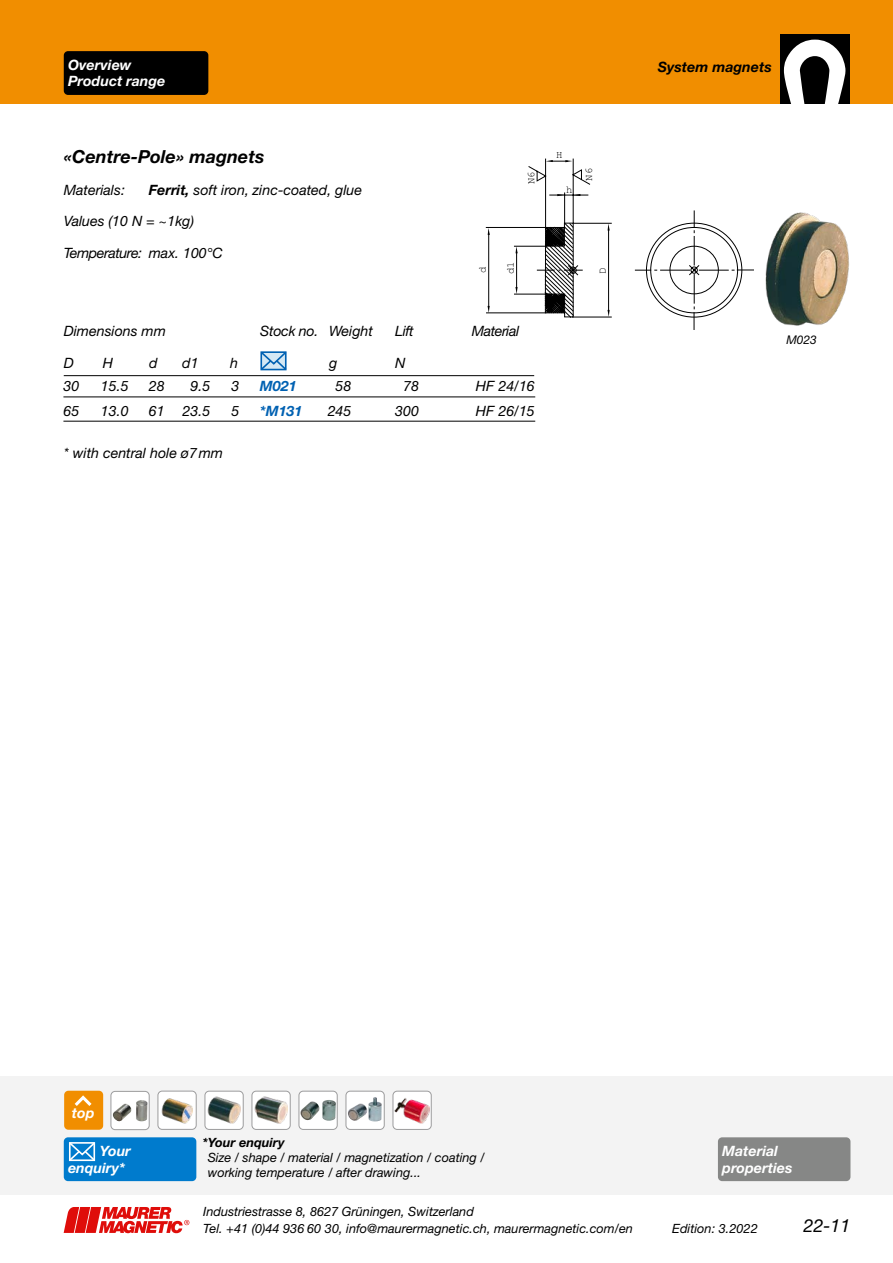
<style>
.page{position:relative;width:893px;height:1263px;background:#fff}
.page>*{position:absolute;margin:0;border:0;box-sizing:border-box;transform-origin:0 0}
._2_Titel{font:italic 700 18px "Helvetica Neue LT Pro";color:#000}
.t1{font:italic 18px "Helvetica Neue LT Pro";color:#000}
.Tab__Sägebl{font:italic 14.25px "Helvetica Neue LT Pro";color:#000}
.Text{font:italic 14.25px "Helvetica Neue LT Pro";color:#000}
.Tab__Sägebl-2{font:italic 700 14.25px/16.5px "Helvetica Neue LT Pro";color:#fff}
._2_Titel__BZ{font:italic 700 14.25px/16.5px "Helvetica Neue LT Pro";color:#fff}
.Text__BZ{font:italic 14.25px "Helvetica Neue LT Pro";letter-spacing:-.03em;color:#000}
.Tab__Sägebl-3{font:italic 14.25px "Helvetica Neue LT Pro";letter-spacing:-.02em;color:#000}
.Einzug{font:italic 700 14.25px "Helvetica Neue LT Pro";color:#000}
.Tab__Sägebl-4{font:italic 700 14.25px "Helvetica Neue LT Pro";color:#0061b2}
.Tab__Sägebl-5{font:italic 14.25px "Helvetica Neue LT Pro";letter-spacing:-.03em;color:#000}
._2_Titel-2{font:italic 12.75px/15px "Helvetica Neue LT Pro";color:#000}
.Bildlegende{font:italic 12px "Helvetica Neue LT Pro";color:#000}
.t2{font:100 10.5px "Helvetica Neue";color:#000}
.s1{font-weight:700}
.s2{color:#fff}
</style>
<div class="page">
<div style="left:0;top:0;width:893px;height:104px;background:#f18e00"></div>
<div style="left:780px;top:34px;width:70px;height:70px;background:#000"></div>
<svg style="left:784px;top:40px;width:61px;height:64px"></svg>
<svg style="left:64px;top:1207px;width:125px;height:26px"></svg>
<img style="left:765px;top:212px;width:84px;height:114px">
<svg style="left:486px;top:159px;width:268px;height:171px"></svg>
<svg style="left:260px;top:351px;width:27px;height:20px"></svg>
<div style="left:0;top:1077px;width:893px;height:118px;background:#f3f3f3"></div>
<div style="left:64px;top:1091px;width:39px;height:39px;background:#f18e00;border-radius:4px"></div>
<svg style="left:75px;top:1095px;width:17px;height:11px"></svg>
<div style="left:299px;top:1091px;width:38px;height:38px;background:#fff;border-radius:4px"></div>
<img style="left:301px;top:1100px;width:35px;height:21px">
<div style="left:299px;top:1091px;width:39px;height:39px;border:1px solid #9c9c9d;border-radius:4px"></div>
<div style="left:252px;top:1091px;width:38px;height:38px;background:#fff;border-radius:4px"></div>
<img style="left:255px;top:1097px;width:32px;height:27px">
<div style="left:252px;top:1091px;width:39px;height:39px;border:1px solid #9c9c9d;border-radius:4px"></div>
<div style="left:393px;top:1091px;width:38px;height:38px;background:#fff;border-radius:4px"></div>
<img style="left:395px;top:1098px;width:34px;height:25px">
<div style="left:393px;top:1091px;width:39px;height:39px;border:1px solid #9c9c9d;border-radius:4px"></div>
<div style="left:205px;top:1091px;width:38px;height:38px;background:#fff;border-radius:4px"></div>
<img style="left:208px;top:1097px;width:32px;height:27px">
<div style="left:205px;top:1091px;width:39px;height:39px;border:1px solid #9c9c9d;border-radius:4px"></div>
<div style="left:158px;top:1091px;width:38px;height:38px;background:#fff;border-radius:4px"></div>
<img style="left:162px;top:1098px;width:31px;height:25px">
<div style="left:158px;top:1091px;width:39px;height:39px;border:1px solid #9c9c9d;border-radius:4px"></div>
<div style="left:346px;top:1091px;width:38px;height:38px;background:#fff;border-radius:4px"></div>
<img style="left:348px;top:1097px;width:34px;height:24px">
<div style="left:346px;top:1091px;width:39px;height:39px;border:1px solid #9c9c9d;border-radius:4px"></div>
<div style="left:111px;top:1091px;width:38px;height:39px;background:#fff;border-radius:4px"></div>
<img style="left:113px;top:1100px;width:35px;height:21px">
<div style="left:111px;top:1091px;width:39px;height:39px;border:1px solid #9c9c9d;border-radius:4px"></div>
<hr style="left:63px;top:397px;width:472px;height:1px;background:#000">
<hr style="left:63px;top:421px;width:472px;height:1px;background:#000">
<hr style="left:64px;top:375px;width:470px;height:1px;background:#000">
<div style="left:64px;top:51px;width:144px;height:44px;background:#000;border-radius:4px"></div>
<div style="left:718px;top:1137px;width:132px;height:44px;background:#868786;border-radius:4px"></div>
<div style="left:64px;top:1137px;width:132px;height:44px;background:#007bcd;border-radius:4px"></div>
<svg style="left:69px;top:1142px;width:27px;height:20px"></svg>
<p class="_2_Titel__BZ" style="left:68px;top:56px;width:99px">Overview<br>Product range</p>
<p class="_2_Titel" style="left:64px;top:145px;width:202px">«Centre-Pole» magnets</p>
<p class="Text" style="left:64px;top:181px;width:63px">Materials:</p>
<p class="Text" style="left:149px;top:181px;width:215px"><span class="s1">Ferrit,</span> soft iron, zinc-coated, glue</p>
<p class="Tab__Sägebl" style="left:64px;top:212px;width:132px">Values (10 N = ~1kg)</p>
<p class="Text__BZ" style="left:64px;top:244px;width:161px">Temperature: max. 100°C</p>
<p class="t2" style="left:525px;top:184px;width:14px;rotate:-90deg">N6</p>
<p class="t2" style="left:556px;top:149px;width:8px">H</p>
<p class="t2" style="left:566px;top:183px;width:8px">h</p>
<p class="t2" style="left:582px;top:181px;width:14px;rotate:-90deg">N6</p>
<p class="t2" style="left:476px;top:273px;width:8px;rotate:-90deg">d</p>
<p class="t2" style="left:504px;top:274px;width:14px;rotate:-90deg">d1</p>
<p class="t2" style="left:596px;top:274px;width:8px;rotate:-90deg">D</p>
<p class="Tab__Sägebl" style="left:64px;top:322px;width:104px">Dimensions mm</p>
<p class="Tab__Sägebl-3" style="left:260px;top:322px;width:114px">Stock no. Weight</p>
<p class="Tab__Sägebl" style="left:395px;top:322px;width:20px">Lift</p>
<p class="Tab__Sägebl-5" style="left:472px;top:322px;width:49px">Material</p>
<p class="Tab__Sägebl" style="left:64px;top:354px;width:12px">D</p>
<p class="Tab__Sägebl" style="left:103px;top:354px;width:12px">H</p>
<p class="Tab__Sägebl" style="left:149px;top:354px;width:10px">d</p>
<p class="Tab__Sägebl" style="left:182px;top:354px;width:18px">d1</p>
<p class="Tab__Sägebl" style="left:230px;top:354px;width:9px">h</p>
<p class="Tab__Sägebl" style="left:329px;top:354px;width:10px">g</p>
<p class="Tab__Sägebl" style="left:395px;top:354px;width:12px">N</p>
<p class="Tab__Sägebl" style="left:63px;top:377px;width:17px">30</p>
<p class="Tab__Sägebl" style="left:101px;top:377px;width:29px">15.5</p>
<p class="Tab__Sägebl" style="left:149px;top:377px;width:17px">28</p>
<p class="Tab__Sägebl" style="left:191px;top:377px;width:21px">9.5</p>
<p class="Tab__Sägebl" style="left:231px;top:377px;width:9px">3</p>
<p class="Tab__Sägebl-4" style="left:260px;top:377px;width:38px">M021</p>
<p class="Tab__Sägebl" style="left:328px;top:377px;width:25px"><span class="s2">0</span>58</p>
<p class="Tab__Sägebl" style="left:395px;top:377px;width:25px"><span class="s2">0</span>78</p>
<p class="Tab__Sägebl" style="left:476px;top:377px;width:60px">HF 24/16</p>
<p class="Tab__Sägebl" style="left:63px;top:402px;width:17px">65</p>
<p class="Tab__Sägebl" style="left:101px;top:402px;width:29px">13.0</p>
<p class="Tab__Sägebl" style="left:149px;top:402px;width:17px">61</p>
<p class="Tab__Sägebl" style="left:183px;top:402px;width:29px">23.5</p>
<p class="Tab__Sägebl" style="left:231px;top:402px;width:9px">5</p>
<p class="Tab__Sägebl-4" style="left:260px;top:402px;width:44px">*M131</p>
<p class="Tab__Sägebl" style="left:328px;top:402px;width:25px">245</p>
<p class="Tab__Sägebl" style="left:395px;top:402px;width:25px">300</p>
<p class="Tab__Sägebl" style="left:476px;top:402px;width:60px">HF 26/15</p>
<p class="Tab__Sägebl" style="left:64px;top:444px;width:161px">* with central hole ø7mm</p>
<p class="Einzug" style="left:658px;top:58px;width:115px">System magnets</p>
<p class="Bildlegende" style="left:786px;top:332px;width:32px">M023</p>
<p class="_2_Titel__BZ" style="left:72px;top:1105px;width:24px">top</p>
<p class="Tab__Sägebl-2" style="left:68px;top:1142px;width:64px;text-indent:32px">Your enquiry*</p>
<p class="_2_Titel-2" style="left:208px;top:1134px;width:278px;text-indent:-5px"><span class="s1">*Your enquiry<br></span>Size / shape / material / magnetization / coating / working temperature / after drawing...</p>
<p class="Tab__Sägebl-2" style="left:722px;top:1142px;width:72px">Material properties</p>
<p class="_2_Titel-2" style="left:203px;top:1203px;width:431px;line-height:16.5px">Industriestrasse 8, 8627 Grüningen, Switzerland<br>Tel. +41 (0)44 936 60 30, info@maurermagnetic.ch, maurermagnetic.com/en</p>
<p class="_2_Titel-2" style="left:672px;top:1220px;width:87px">Edition: 3.2022</p>
<h1 class="t1" style="left:803px;top:1214px;width:49px">22-11</h1>
</div>
